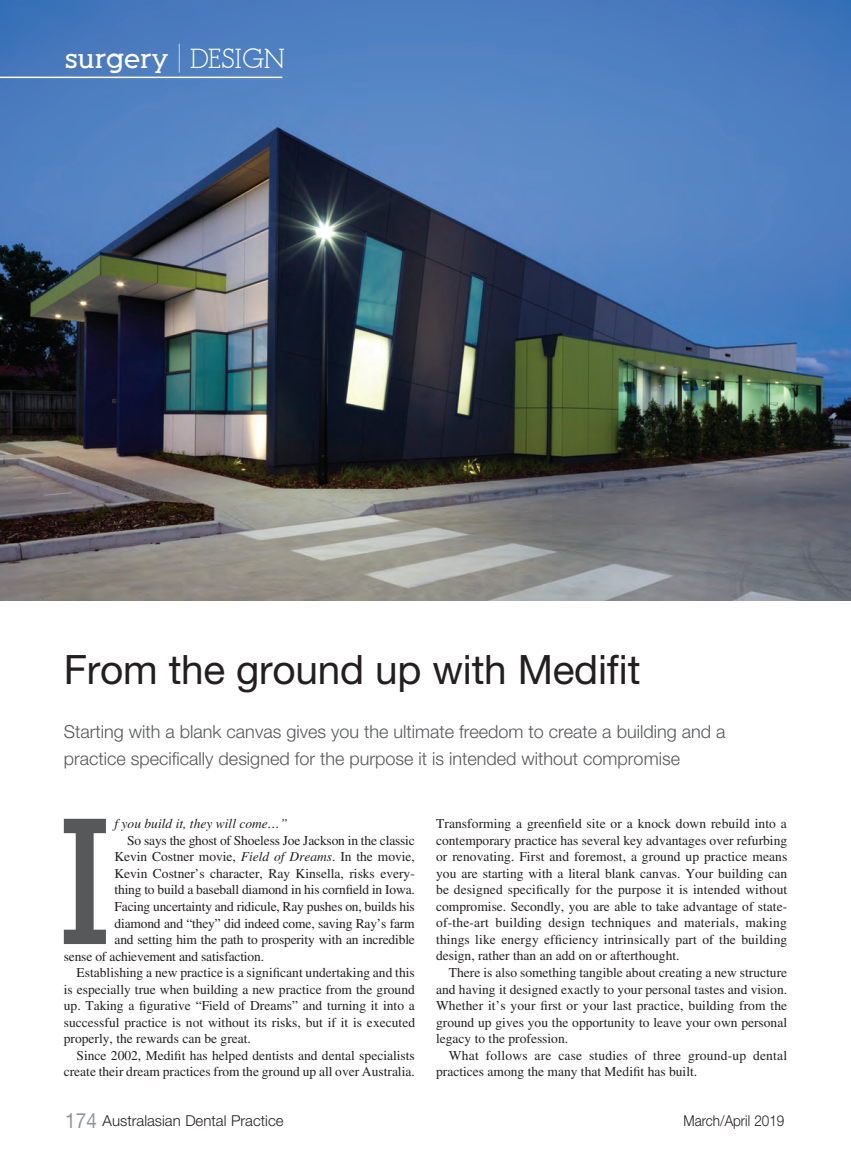
<style>
.page{position:relative;width:851px;height:1149px;background:#fff}
.page>*{position:absolute;margin:0;border:0;box-sizing:border-box;transform-origin:0 0}
.t1{font:700 175.2px "Alexandria FLF";color:#57585a}
.t2{font:40.5px "Helvetica Neue";letter-spacing:-.005em;color:#231f20}
.t3{font:700 27px "Alexandria FLF";color:#fff}
.t4{font:300 18px/27px "Helvetica Neue";color:#57585a}
.t5{font:300 15px "Helvetica Neue";color:#231f20}
.t6{font:300 15px "Helvetica Neue";color:#231f20;scale:.9 1}
.t7{font:13.5px/16.5px "Times";color:#231f20;text-align:justify}
.t8{font:italic 13.5px "Times";color:#231f20}
.s1{font-weight:400;font-size:36px}
.s2{font-weight:400}
.s3{font-style:italic}
.s4{font-weight:400;font-size:21px;color:#939598}
</style>
<div class="page">
<img style="left:0;top:0;width:850px;height:600px">
<hr style="left:0;top:77px;width:282px;height:1px;background:#fff">
<h3 class="t3" style="left:65px;top:44px;width:221px">surgery <span class="s1">|</span> <span class="s2">DESIGN</span></h3>
<h2 class="t2" style="left:64px;top:655px;width:578px">From the ground up with Medifit</h2>
<h3 class="t4" style="left:64px;top:720px;width:663px">Starting with a blank canvas gives you the ultimate freedom to create a building and a practice specifically designed for the purpose it is intended without compromise</h3>
<h1 class="t1" style="left:53px;top:789px;width:63px">I</h1>
<p class="t8" style="left:114px;top:815px;width:174px">f you build it, they will come…”</p>
<p class="t7" style="left:127px;top:833px;width:289px">So says the ghost of Shoeless Joe Jackson in the classic</p>
<p class="t7" style="left:114px;top:849px;width:302px">Kevin Costner movie, <span class="s3">Field of Dreams</span>. In the movie,</p>
<p class="t7" style="left:114px;top:866px;width:302px">Kevin Costner’s character, Ray Kinsella, risks every-</p>
<p class="t7" style="left:114px;top:882px;width:302px">thing to build a baseball diamond in his cornfield in Iowa.</p>
<p class="t7" style="left:114px;top:899px;width:302px">Facing uncertainty and ridicule, Ray pushes on, builds his</p>
<p class="t7" style="left:114px;top:915px;width:302px">diamond and “they” did indeed come, saving Ray’s farm</p>
<p class="t7" style="left:114px;top:932px;width:302px">and setting him the path to prosperity with an incredible</p>
<p class="t7" style="left:64px;top:948px;width:202px">sense of achievement and satisfaction.</p>
<p class="t7" style="left:77px;top:965px;width:339px">Establishing a new practice is a significant undertaking and this</p>
<p class="t7" style="left:64px;top:981px;width:352px">is especially true when building a new practice from the ground</p>
<p class="t7" style="left:64px;top:998px;width:352px">up. Taking a figurative “Field of Dreams” and turning it into a</p>
<p class="t7" style="left:64px;top:1014px;width:353px">successful practice is not without its risks, but if it is executed</p>
<p class="t7" style="left:64px;top:1031px;width:189px">properly, the rewards can be great.</p>
<p class="t7" style="left:77px;top:1047px;width:340px">Since 2002, Medifit has helped dentists and dental specialists</p>
<p class="t7" style="left:64px;top:1064px;width:352px">create their dream practices from the ground up all over Australia.</p>
<p class="t7" style="left:436px;top:816px;width:352px">Transforming a greenfield site or a knock down rebuild into a contemporary practice has several key advantages over refurbing or renovating. First and foremost, a ground up practice means you are starting with a literal blank canvas. Your building can be designed specifically for the purpose it is intended without compromise. Secondly, you are able to take advantage of state&shy;of-the-art building design techniques and materials, making things like energy efficiency intrinsically part of the building design, rather than an add on or afterthought.</p>
<p class="t7" style="left:436px;top:965px;width:352px;text-indent:13px">There is also something tangible about creating a new structure and having it designed exactly to your personal tastes and vision.<br>Whether it’s your first or your last practice, building from the ground up gives you the opportunity to leave your own personal legacy to the profession.</p>
<p class="t7" style="left:436px;top:1047px;width:352px;text-indent:13px">What follows are case studies of three ground-up dental practices among the many that Medifit has built.</p>
<p class="t5" style="left:65px;top:1115px;width:220px"><span class="s4">174</span> Australasian Dental Practice</p>
<p class="t6" style="left:683px;top:1115px;width:114px">March/April 2019</p>
</div>
